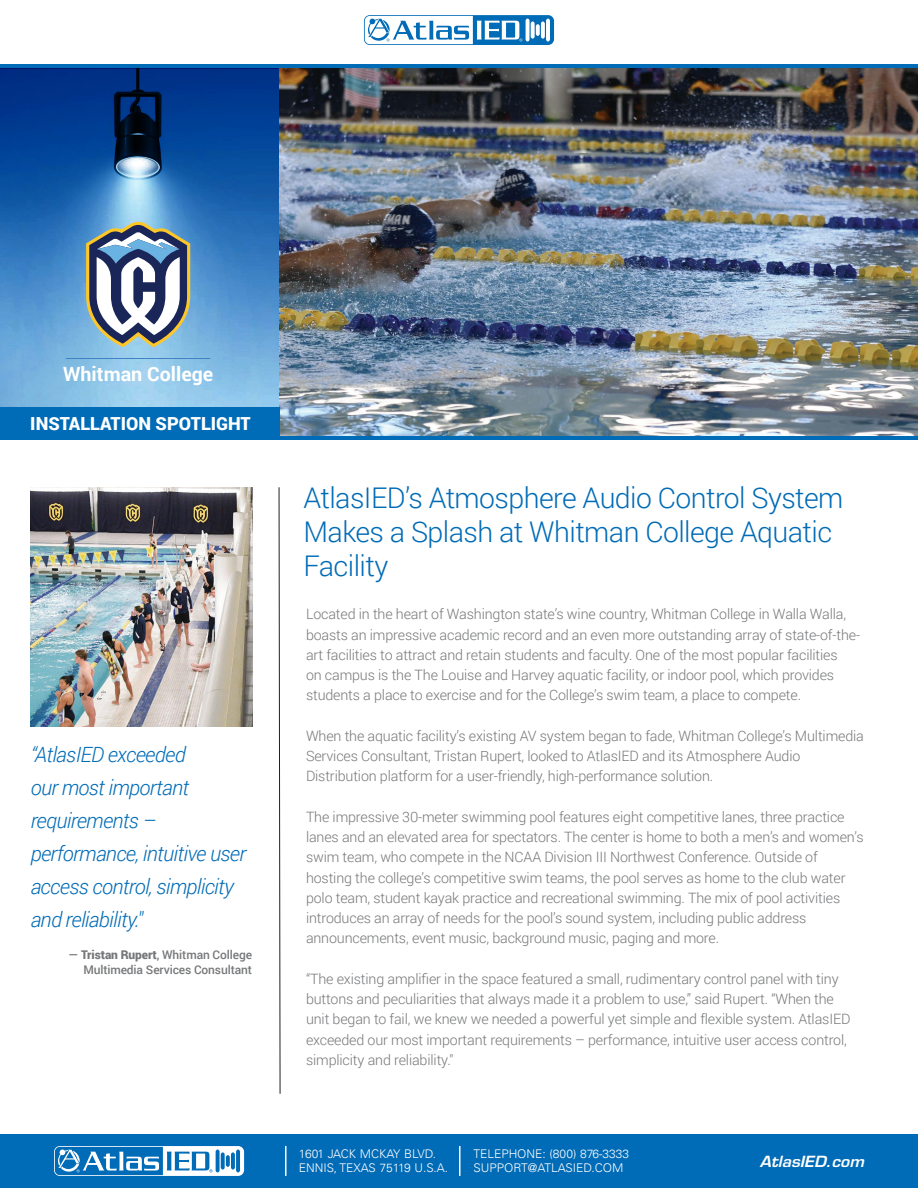
<style>
.page{position:relative;width:918px;height:1188px;background:#fff}
.page>*{position:absolute;margin:0;border:0;box-sizing:border-box;transform-origin:0 0}
.t1{font:300 28.5px/34.2px "Roboto";letter-spacing:-.02em;color:#006bb6}
.t2{font:italic 300 21px/33px "Roboto";letter-spacing:-.03em;color:#006bb6}
.t3{font:700 19.65px "Roboto";color:#fff}
.t4{font:900 18px "Roboto";color:#fff}
.t5{font:italic 600 15px "Eurostile LT Std";color:#fff;scale:1.05 1}
.t6{font:300 14.25px/20.2px "Roboto";letter-spacing:-.01em;color:#767779}
.t7{font:300 12px/13.5px "Univers LT";color:#fff}
.t8{font:500 12px/14.4px "Roboto";letter-spacing:-.01em;color:#767779;text-align:right}
.s1{font-weight:900}
</style>
<div class="page">
<div style="left:0;top:1134px;width:918px;height:54px;background:#006bb6"></div>
<svg style="left:54px;top:1146px;width:190px;height:30px"></svg>
<hr style="left:285px;top:1146px;width:2px;height:30px;background:#fff">
<hr style="left:459px;top:1146px;width:1px;height:30px;background:#fff">
<div style="left:0;top:435px;width:918px;height:5px;background:#006bb6"></div>
<hr style="left:0;top:64px;width:918px;height:4px;background:#006bb6">
<svg style="left:364px;top:15px;width:190px;height:30px"></svg>
<svg style="left:526px;top:19px;width:4px;height:23px"></svg>
<hr style="left:546px;top:19px;width:4px;height:23px;background:#fff;border-radius:2px">
<svg style="left:531px;top:21px;width:4px;height:18px"></svg>
<svg style="left:541px;top:21px;width:4px;height:18px"></svg>
<svg style="left:536px;top:24px;width:4px;height:12px"></svg>
<svg style="left:365px;top:16px;width:157px;height:28px"></svg>
<img style="left:0;top:68px;width:279px;height:339px">
<img style="left:279px;top:68px;width:639px;height:367px">
<svg style="left:279px;top:487px;width:1px;height:607px"></svg>
<hr style="left:66px;top:358px;width:144px;height:1px;background:#4082c4">
<div style="left:0;top:407px;width:279px;height:31px;background:#006bb6"></div>
<svg style="left:86px;top:222px;width:104px;height:125px"></svg>
<img style="left:30px;top:488px;width:222px;height:238px">
<h3 class="t3" style="left:63px;top:360px;width:152px">Whitman College</h3>
<p class="t4" style="left:30px;top:411px;width:222px">INSTALLATION SPOTLIGHT</p>
<h2 class="t2" style="left:31px;top:737px;width:217px">“AtlasIED exceeded<br>our most important requirements – performance, intuitive user access control, simplicity and reliability."</h2>
<p class="t8" style="left:69px;top:947px;width:185px">— <span class="s1">Tristan Rupert</span>, Whitman College<br>Multimedia Services Consultant</p>
<h1 class="t1" style="left:303px;top:480px;width:542px">AtlasIED’s Atmosphere Audio Control System<br>Makes a Splash at Whitman College Aquatic<br>Facility</h1>
<p class="t6" style="left:306px;top:604px;width:556px">Located in the heart of Washington state’s wine country, Whitman College in Walla Walla, boasts an impressive academic record and an even more outstanding array of state-of-the&shy;art facilities to attract and retain students and faculty. One of the most popular facilities<br>on campus is the The Louise and Harvey aquatic facility, or indoor pool, which provides students a place to exercise and for the College’s swim team, a place to compete.</p>
<p class="t6" style="left:306px;top:725px;width:559px">When the aquatic facility’s existing AV system began to fade, Whitman College’s Multimedia<br>Services Consultant, Tristan Rupert, looked to AtlasIED and its Atmosphere Audio<br>Distribution platform for a user-friendly, high-performance solution.</p>
<p class="t6" style="left:306px;top:806px;width:559px">The impressive 30-meter swimming pool features eight competitive lanes, three practice lanes and an elevated area for spectators. The center is home to both a men’s and women’s swim team, who compete in the NCAA Division III Northwest Conference. Outside of hosting the college’s competitive swim teams, the pool serves as home to the club water polo team, student kayak practice and recreational swimming. The mix of pool activities introduces an array of needs for the pool’s sound system, including public address announcements, event music, background music, paging and more.</p>
<p class="t6" style="left:306px;top:968px;width:546px">“The existing amplifier in the space featured a small, rudimentary control panel with tiny buttons and peculiarities that always made it a problem to use,” said Rupert. “When the unit began to fail, we knew we needed a powerful yet simple and flexible system. AtlasIED exceeded our most important requirements – performance, intuitive user access control, simplicity and reliability."</p>
<p class="t7" style="left:299px;top:1147px;width:151px">1601 JACK MCKAY BLVD.<br>ENNIS, TEXAS 75119 U.S.A.</p>
<p class="t7" style="left:473px;top:1147px;width:157px">TELEPHONE: (800) 876-3333<br>SUPPORT@ATLASIED.COM</p>
<p class="t5" style="left:760px;top:1152px;width:101px">AtlasIED.com</p>
</div>
